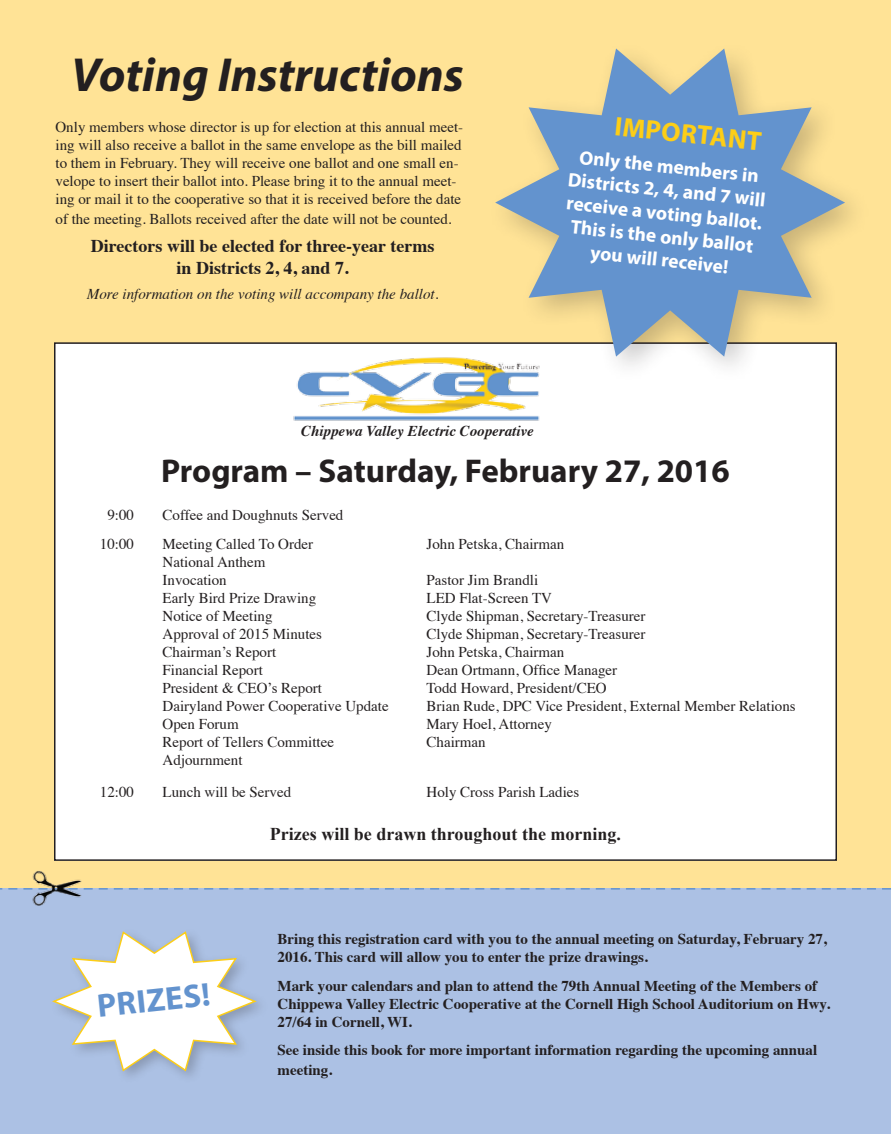
<style>
.page{position:relative;width:891px;height:1134px;background:#fff}
.page>*{position:absolute;margin:0;border:0;box-sizing:border-box;transform-origin:0 0}
.t1{font:italic 700 48px "Myriad Pro";color:#231f20}
.t2{font:700 33px "Myriad Pro";color:#231f20}
.t3{font:700 33px "Myriad Pro";color:#6393ce}
.t4{font:700 27px "Myriad Pro";color:#fdce17}
.t5{font:700 19.5px/23.4px "Myriad Pro";color:#fff;text-align:center}
.t6{font:700 18px/21.6px "Times";color:#231f20;text-align:center}
.t7{font:700 18px "Times New Roman";color:#231f20}
.t8{font:15px/18px "Times";color:#231f20}
.t9{font:700 15px/18px "Times";color:#231f20}
.t10{font:italic 15px "Times";color:#231f20}
.t11{font:italic 700 15px "Times";color:#231f20}
</style>
<div class="page">
<div style="left:0;top:0;width:891px;height:888px;background:#ffe396"></div>
<div style="left:0;top:888px;width:891px;height:246px;background:#acc1e4"></div>
<svg style="left:0;top:888px;width:891px;height:2px"></svg>
<div style="left:55px;top:343px;width:781px;height:517px;background:#fff"></div>
<img style="left:293px;top:357px;width:247px;height:64px">
<div style="left:486px;top:39px;width:388px;height:347px;background:#231f20;opacity:.25"></div>
<svg style="left:495px;top:48px;width:350px;height:309px;fill:#6393ce"></svg>
<svg style="left:52px;top:931px;width:207px;height:142px"></svg>
<img style="left:25px;top:871px;width:61px;height:35px">
<h1 class="t1" style="left:71px;top:44px;width:394px">Voting Instructions</h1>
<p class="t8" style="left:56px;top:117px;width:409px">Only members whose director is up for election at this annual meet&shy;ing will also receive a ballot in the same envelope as the bill mailed to them in February. They will receive one ballot and one small en&shy;velope to insert their ballot into. Please bring it to the annual meet&shy;ing or mail it to the cooperative so that it is received before the date</p>
<p class="t8" style="left:56px;top:209px;width:398px">of the meeting. Ballots received after the date will not be counted.</p>
<p class="t6" style="left:91px;top:234px;width:345px">Directors will be elected for three-year terms in Districts 2, 4, and 7.</p>
<p class="t10" style="left:87px;top:281px;width:353px">More information on the voting will accompany the ballot.</p>
<h3 class="t4" style="left:617px;top:108px;width:149px;rotate:6deg">IMPORTANT</h3>
<h3 class="t5" style="left:572px;top:144px;width:200px;rotate:6deg">Only the members in<br>Districts 2, 4, and 7 will receive a voting ballot.<br>This is the only ballot you will receive!</h3>
<p class="t11" style="left:301px;top:417px;width:234px">Chippewa Valley Electric Cooperative</p>
<h2 class="t2" style="left:161px;top:449px;width:570px">Program – Saturday, February 27, 2016</h2>
<p class="t8" style="left:107px;top:504px;width:28px">9:00</p>
<p class="t8" style="left:163px;top:504px;width:182px">Coffee and Doughnuts Served</p>
<p class="t8" style="left:100px;top:533px;width:36px">10:00</p>
<p class="t8" style="left:163px;top:533px;width:152px">Meeting Called To Order</p>
<p class="t8" style="left:427px;top:533px;width:139px">John Petska, Chairman</p>
<p class="t8" style="left:163px;top:551px;width:104px">National Anthem<br>Invocation</p>
<p class="t8" style="left:427px;top:569px;width:113px">Pastor Jim Brandli</p>
<p class="t8" style="left:163px;top:587px;width:155px">Early Bird Prize Drawing</p>
<p class="t8" style="left:427px;top:587px;width:127px">LED Flat-Screen TV</p>
<p class="t8" style="left:163px;top:605px;width:111px">Notice of Meeting</p>
<p class="t8" style="left:427px;top:605px;width:220px">Clyde Shipman, Secretary-Treasurer</p>
<p class="t8" style="left:163px;top:623px;width:161px">Approval of 2015 Minutes</p>
<p class="t8" style="left:427px;top:623px;width:220px">Clyde Shipman, Secretary-Treasurer</p>
<p class="t8" style="left:163px;top:641px;width:115px">Chairman’s Report</p>
<p class="t8" style="left:427px;top:641px;width:139px">John Petska, Chairman</p>
<p class="t8" style="left:163px;top:659px;width:102px">Financial Report</p>
<p class="t8" style="left:427px;top:659px;width:192px">Dean Ortmann, Office Manager</p>
<p class="t8" style="left:163px;top:677px;width:161px">President &amp; CEO’s Report</p>
<p class="t8" style="left:427px;top:677px;width:182px">Todd Howard, President/CEO</p>
<p class="t8" style="left:163px;top:695px;width:228px">Dairyland Power Cooperative Update</p>
<p class="t8" style="left:427px;top:695px;width:371px">Brian Rude, DPC Vice President, External Member Relations</p>
<p class="t8" style="left:163px;top:713px;width:78px">Open Forum</p>
<p class="t8" style="left:427px;top:713px;width:127px">Mary Hoel, Attorney</p>
<p class="t8" style="left:163px;top:731px;width:173px">Report of Tellers Committee</p>
<p class="t8" style="left:427px;top:731px;width:61px">Chairman</p>
<p class="t8" style="left:163px;top:749px;width:81px">Adjournment</p>
<p class="t8" style="left:100px;top:782px;width:36px">12:00</p>
<p class="t8" style="left:163px;top:782px;width:130px">Lunch will be Served</p>
<p class="t8" style="left:427px;top:782px;width:154px">Holy Cross Parish Ladies</p>
<p class="t7" style="left:270px;top:822px;width:353px">Prizes will be drawn throughout the morning.</p>
<h2 class="t3" style="left:95px;top:985px;width:115px;rotate:-6deg">PRIZES!</h2>
<p class="t9" style="left:278px;top:928px;width:551px">Bring this registration card with you to the annual meeting on Saturday, February 27,<br>2016. This card will allow you to enter the prize drawings.</p>
<p class="t9" style="left:278px;top:975px;width:554px">Mark your calendars and plan to attend the 79th Annual Meeting of the Members of<br>Chippewa Valley Electric Cooperative at the Cornell High School Auditorium on Hwy.<br>27/64 in Cornell, WI.</p>
<p class="t9" style="left:278px;top:1039px;width:541px;line-height:19.8px">See inside this book for more important information regarding the upcoming annual meeting.</p>
</div>
